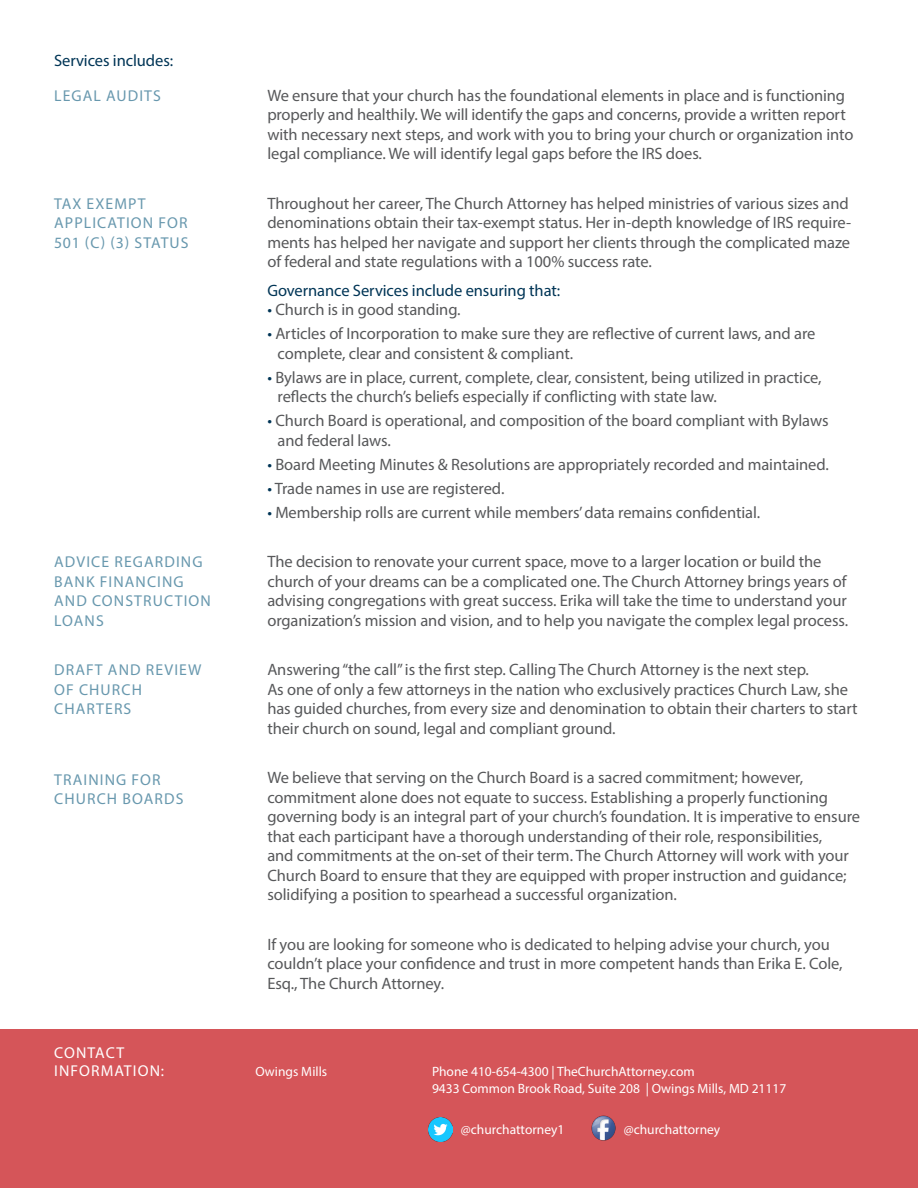
<style>
.page{position:relative;width:918px;height:1188px;background:#fff}
.page>*{position:absolute;margin:0;border:0;box-sizing:border-box;transform-origin:0 0}
.t1{font:16.5px/19.5px "Myriad Pro";letter-spacing:-.005em;color:#57585a}
.t2{font:16.5px "Myriad Pro";letter-spacing:-.005em;color:#003556}
.t3{font:15.75px/19.5px "Myriad Pro";letter-spacing:.07em;color:#6898ae}
.t4{font:15.75px "Myriad Pro";letter-spacing:.07em;color:#fff}
.t5{font:15.75px "Myriad Pro";letter-spacing:.05em;color:#6898ae}
.t6{font:13.5px "Myriad Pro";color:#fff}
.s1{color:#003556}
</style>
<div class="page">
<div style="left:0;top:1029px;width:918px;height:159px;background:#d55559"></div>
<img style="left:429px;top:1117px;width:24px;height:25px">
<img style="left:591px;top:1116px;width:25px;height:24px">
<p class="t2" style="left:54px;top:51px;width:121px">Services includes:</p>
<p class="t3" style="left:54px;top:86px;width:108px">LEGAL AUDITS</p>
<p class="t3" style="left:54px;top:194px;width:93px">TAX EXEMPT</p>
<p class="t3" style="left:54px;top:213px;width:135px">APPLICATION FOR</p>
<p class="t5" style="left:54px;top:233px;width:136px">501 (C) (3) STATUS</p>
<p class="t3" style="left:54px;top:552px;width:158px">ADVICE REGARDING<br>BANK FINANCING<br>AND CONSTRUCTION<br>LOANS</p>
<p class="t3" style="left:54px;top:660px;width:149px">DRAFT AND REVIEW</p>
<p class="t3" style="left:54px;top:680px;width:89px">OF CHURCH</p>
<p class="t3" style="left:54px;top:699px;width:79px">CHARTERS</p>
<p class="t3" style="left:54px;top:770px;width:131px">TRAINING FOR<br>CHURCH BOARDS</p>
<p class="t1" style="left:267px;top:85px;width:588px">We ensure that your church has the foundational elements in place and is functioning properly and healthily. We will identify the gaps and concerns, provide a written report with necessary next steps, and work with you to bring your church or organization into legal compliance. We will identify legal gaps before the IRS does.</p>
<p class="t1" style="left:267px;top:193px;width:585px">Throughout her career, The Church Attorney has helped ministries of various sizes and denominations obtain their tax-exempt status. Her in-depth knowledge of IRS require&shy;ments has helped her navigate and support her clients through the complicated maze of federal and state regulations with a 100% success rate.</p>
<p class="t2" style="left:267px;top:280px;width:294px">Governance Services include ensuring that:</p>
<p class="t1" style="left:267px;top:300px;width:195px"><span class="s1">•</span> Church is in good standing.</p>
<p class="t1" style="left:267px;top:324px;width:550px"><span class="s1">•</span> Articles of Incorporation to make sure they are reflective of current laws, and are</p>
<p class="t1" style="left:278px;top:343px;width:297px">complete, clear and consistent &amp; compliant.</p>
<p class="t1" style="left:267px;top:367px;width:556px"><span class="s1">•</span> Bylaws are in place, current, complete, clear, consistent, being utilized in practice,</p>
<p class="t1" style="left:278px;top:387px;width:441px">reflects the church’s beliefs especially if conflicting with state law.</p>
<p class="t1" style="left:267px;top:411px;width:563px"><span class="s1">•</span> Church Board is operational, and composition of the board compliant with Bylaws</p>
<p class="t1" style="left:278px;top:430px;width:115px">and federal laws.</p>
<p class="t1" style="left:267px;top:454px;width:563px"><span class="s1">•</span> Board Meeting Minutes &amp; Resolutions are appropriately recorded and maintained.</p>
<p class="t1" style="left:267px;top:478px;width:239px"><span class="s1">•</span> Trade names in use are registered.</p>
<p class="t1" style="left:267px;top:502px;width:494px"><span class="s1">•</span> Membership rolls are current while members’ data remains confidential.</p>
<p class="t1" style="left:267px;top:552px;width:582px">The decision to renovate your current space, move to a larger location or build the church of your dreams can be a complicated one. The Church Attorney brings years of advising congregations with great success. Erika will take the time to understand your organization’s mission and vision, and to help you navigate the complex legal process.</p>
<p class="t1" style="left:267px;top:660px;width:543px">Answering “the call” is the first step. Calling The Church Attorney is the next step.</p>
<p class="t1" style="left:267px;top:679px;width:592px">As one of only a few attorneys in the nation who exclusively practices Church Law, she has guided churches, from every size and denomination to obtain their charters to start their church on sound, legal and compliant ground.</p>
<p class="t1" style="left:267px;top:768px;width:537px">We believe that serving on the Church Board is a sacred commitment; however,</p>
<p class="t1" style="left:267px;top:787px;width:562px">commitment alone does not equate to success. Establishing a properly functioning</p>
<p class="t1" style="left:267px;top:807px;width:594px">governing body is an integral part of your church’s foundation. It is imperative to ensure that each participant have a thorough understanding of their role, responsibilities,<br>and commitments at the on-set of their term. The Church Attorney will work with your Church Board to ensure that they are equipped with proper instruction and guidance; solidifying a position to spearhead a successful organization.</p>
<p class="t1" style="left:267px;top:934px;width:564px">If you are looking for someone who is dedicated to helping advise your church, you</p>
<p class="t1" style="left:267px;top:954px;width:577px">couldn’t place your confidence and trust in more competent hands than Erika E. Cole,<br>Esq., The Church Attorney.</p>
<p class="t4" style="left:54px;top:1043px;width:72px">CONTACT</p>
<p class="t4" style="left:54px;top:1061px;width:112px">INFORMATION:</p>
<p class="t6" style="left:255px;top:1063px;width:73px">Owings Mills</p>
<p class="t6" style="left:432px;top:1063px;width:264px">Phone 410-654-4300 | TheChurchAttorney.com</p>
<p class="t6" style="left:432px;top:1080px;width:356px">9433 Common Brook Road, Suite 208 | Owings Mills, MD 21117</p>
<p class="t6" style="left:461px;top:1121px;width:105px">@churchattorney1</p>
<p class="t6" style="left:624px;top:1121px;width:98px">@churchattorney</p>
</div>
